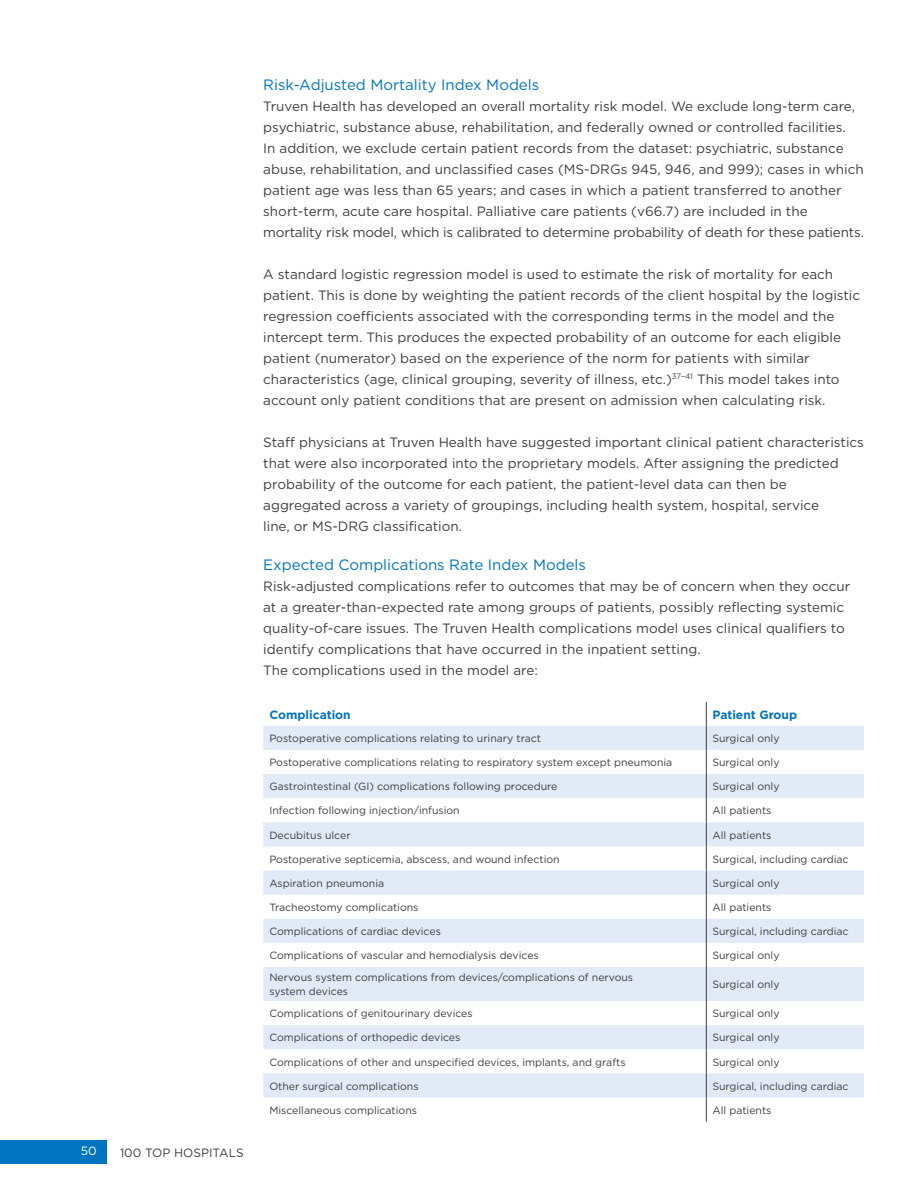
<style>
.page{position:relative;width:918px;height:1188px;background:#fff}
.page>*{position:absolute;margin:0;border:0;box-sizing:border-box;transform-origin:0 0}
.t1{font:15px "Gotham";color:#0074be}
.t2{font:13.5px/21px "Gotham";color:#3e3e3f}
.t3{font:700 12px "Gotham";color:#0074be}
.t4{font:12px "Gotham";color:#3e3e3f}
.t5{font:12px "Gotham";color:#fff}
.t6{font:10.5px/13.5px "Gotham";color:#3e3e3f}
</style>
<div class="page">
<div style="left:0;top:1140px;width:107px;height:24px;background:#0074be"></div>
<svg style="left:263px;top:726px;width:601px;height:372px;fill:#e1eaf6"></svg>
<svg style="left:706px;top:702px;width:1px;height:265px"></svg>
<hr style="left:706px;top:967px;width:1px;height:34px;background:#3e3e3f">
<svg style="left:706px;top:1001px;width:1px;height:121px"></svg>
<p class="t5" style="left:81px;top:1143px;width:17px">50</p>
<p class="t4" style="left:120px;top:1145px;width:125px">100 TOP HOSPITALS</p>
<p class="t1" style="left:263px;top:75px;width:278px">Risk-Adjusted Mortality Index Models</p>
<p class="t2" style="left:263px;top:95px;width:602px">Truven Health has developed an overall mortality risk model. We exclude long-term care, psychiatric, substance abuse, rehabilitation, and federally owned or controlled facilities.<br>In addition, we exclude certain patient records from the dataset: psychiatric, substance abuse, rehabilitation, and unclassified cases (MS-DRGs 945, 946, and 999); cases in which patient age was less than 65 years; and cases in which a patient transferred to another short-term, acute care hospital. Palliative care patients (v66.7) are included in the mortality risk model, which is calibrated to determine probability of death for these patients.</p>
<p class="t2" style="left:263px;top:263px;width:598px">A standard logistic regression model is used to estimate the risk of mortality for each patient. This is done by weighting the patient records of the client hospital by the logistic regression coefficients associated with the corresponding terms in the model and the intercept term. This produces the expected probability of an outcome for each eligible patient (numerator) based on the experience of the norm for patients with similar characteristics (age, clinical grouping, severity of illness, etc.)<sup>37–41</sup> This model takes into account only patient conditions that are present on admission when calculating risk.</p>
<p class="t2" style="left:263px;top:431px;width:602px">Staff physicians at Truven Health have suggested important clinical patient characteristics that were also incorporated into the proprietary models. After assigning the predicted probability of the outcome for each patient, the patient-level data can then be aggregated across a variety of groupings, including health system, hospital, service<br>line, or MS-DRG classification.</p>
<p class="t1" style="left:263px;top:555px;width:324px">Expected Complications Rate Index Models</p>
<p class="t2" style="left:263px;top:575px;width:588px">Risk-adjusted complications refer to outcomes that may be of concern when they occur at a greater-than-expected rate among groups of patients, possibly reflecting systemic quality-of-care issues. The Truven Health complications model uses clinical qualifiers to identify complications that have occurred in the inpatient setting.<br>The complications used in the model are:</p>
<p class="t3" style="left:269px;top:706px;width:83px">Complication</p>
<p class="t3" style="left:712px;top:706px;width:86px">Patient Group</p>
<p class="t6" style="left:269px;top:731px;width:273px">Postoperative complications relating to urinary tract</p>
<p class="t6" style="left:712px;top:731px;width:69px">Surgical only</p>
<p class="t6" style="left:269px;top:756px;width:405px">Postoperative complications relating to respiratory system except pneumonia</p>
<p class="t6" style="left:712px;top:756px;width:69px">Surgical only</p>
<p class="t6" style="left:269px;top:780px;width:290px">Gastrointestinal (GI) complications following procedure</p>
<p class="t6" style="left:712px;top:780px;width:69px">Surgical only</p>
<p class="t6" style="left:269px;top:804px;width:192px">Infection following injection/infusion</p>
<p class="t6" style="left:712px;top:804px;width:61px">All patients</p>
<p class="t6" style="left:269px;top:828px;width:83px">Decubitus ulcer</p>
<p class="t6" style="left:712px;top:828px;width:61px">All patients</p>
<p class="t6" style="left:269px;top:852px;width:292px">Postoperative septicemia, abscess, and wound infection</p>
<p class="t6" style="left:712px;top:852px;width:138px">Surgical, including cardiac</p>
<p class="t6" style="left:269px;top:876px;width:116px">Aspiration pneumonia</p>
<p class="t6" style="left:712px;top:876px;width:69px">Surgical only</p>
<p class="t6" style="left:269px;top:900px;width:151px">Tracheostomy complications</p>
<p class="t6" style="left:712px;top:900px;width:61px">All patients</p>
<p class="t6" style="left:269px;top:924px;width:173px">Complications of cardiac devices</p>
<p class="t6" style="left:712px;top:924px;width:138px">Surgical, including cardiac</p>
<p class="t6" style="left:269px;top:948px;width:271px">Complications of vascular and hemodialysis devices</p>
<p class="t6" style="left:712px;top:948px;width:69px">Surgical only</p>
<p class="t6" style="left:269px;top:971px;width:365px">Nervous system complications from devices/complications of nervous system devices</p>
<p class="t6" style="left:712px;top:978px;width:69px">Surgical only</p>
<p class="t6" style="left:269px;top:1007px;width:205px">Complications of genitourinary devices</p>
<p class="t6" style="left:712px;top:1007px;width:69px">Surgical only</p>
<p class="t6" style="left:269px;top:1031px;width:193px">Complications of orthopedic devices</p>
<p class="t6" style="left:712px;top:1031px;width:69px">Surgical only</p>
<p class="t6" style="left:269px;top:1055px;width:358px">Complications of other and unspecified devices, implants, and grafts</p>
<p class="t6" style="left:712px;top:1055px;width:69px">Surgical only</p>
<p class="t6" style="left:269px;top:1079px;width:151px">Other surgical complications</p>
<p class="t6" style="left:712px;top:1079px;width:138px">Surgical, including cardiac</p>
<p class="t6" style="left:269px;top:1103px;width:149px">Miscellaneous complications</p>
<p class="t6" style="left:712px;top:1103px;width:61px">All patients</p>
</div>
